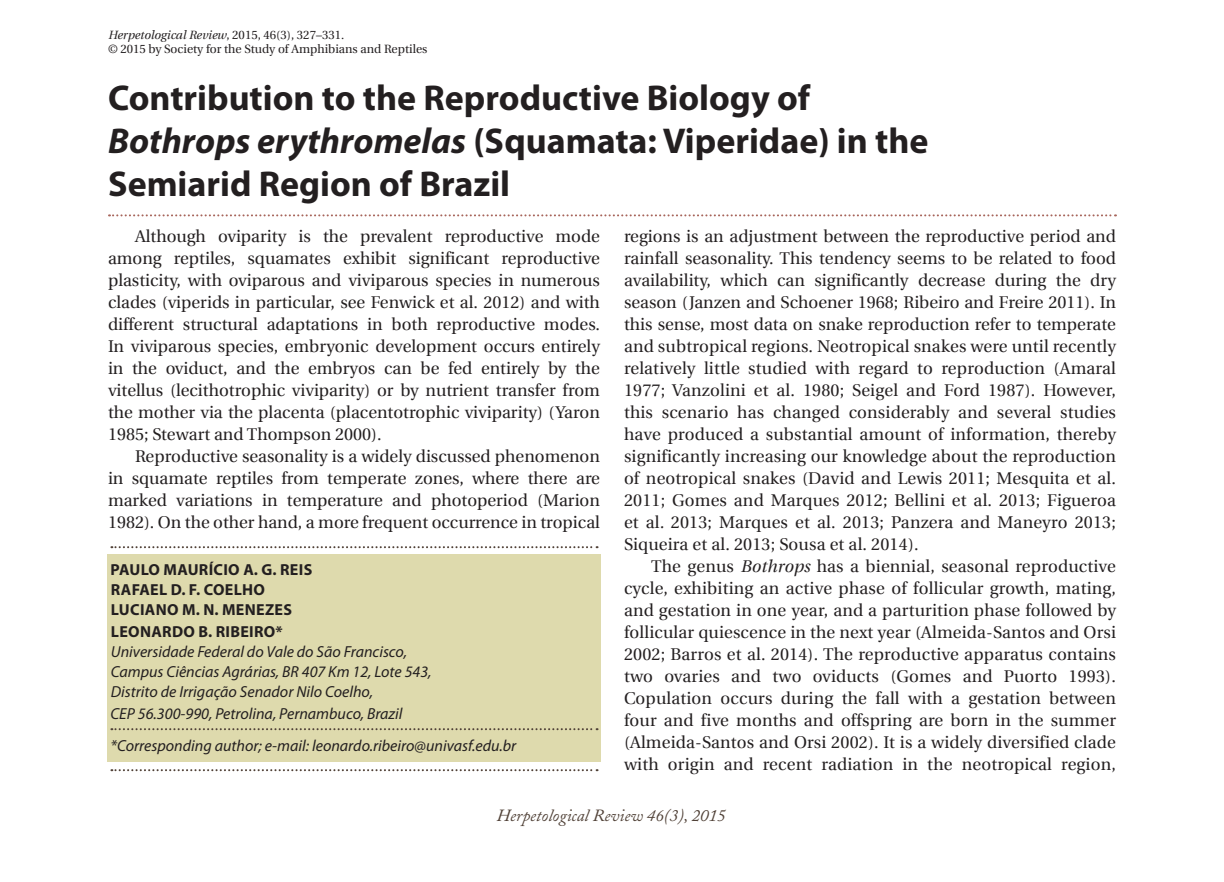
<style>
.page{position:relative;width:1224px;height:882px;background:#fff}
.page>*{position:absolute;margin:0;border:0;box-sizing:border-box;transform-origin:0 0}
.Article_title{font:700 36px/43px "Myriad Pro";color:#231f20}
.t1{font:17px/22px "Utopia";color:#231f20;text-align:justify}
.t2{font:italic 17px "Adobe Caslon";color:#504137}
.author_line_lower{font:italic 16px "Myriad Pro";color:#231f20}
.author_line_upper{font:700 16px "Myriad Pro";letter-spacing:.02em;color:#231f20}
.author_line__middle{font:italic 16px "Myriad Pro";color:#231f20}
.t3{font:12px "Utopia";color:#231f20}
.t4{font:italic 12px "Utopia";color:#231f20}
.s1{font-style:normal}
.s2{font-style:italic}
.s3{font-style:inherit}
</style>
<div class="page">
<svg style="left:109px;top:214px;width:1007px;height:2px"></svg>
<div style="left:107px;top:555px;width:494px;height:207px;background:#dedaad"></div>
<svg style="left:111px;top:546px;width:487px;height:2px"></svg>
<svg style="left:111px;top:728px;width:487px;height:2px"></svg>
<svg style="left:111px;top:769px;width:487px;height:2px"></svg>
<p class="t4" style="left:108px;top:28px;width:238px">Herpetological Review<span class="s1">, 2015, 46(3), 327–331.</span></p>
<p class="t3" style="left:108px;top:42px;width:321px">© 2015 by Society for the Study of Amphibians and Reptiles</p>
<p class="Article_title" style="left:108px;top:76px;width:822px">Contribution to the Reproductive Biology of<br><span class="s2">Bothrops erythromelas</span> (Squamata: Viperidae) in the<br>Semiarid Region of Brazil</p>
<p class="t1" style="left:108px;top:226px;width:494px;text-indent:27px">Although oviparity is the prevalent reproductive mode among reptiles, squamates exhibit significant reproductive plasticity, with oviparous and viviparous species in numerous clades (viperids in particular, see Fenwick et al. 2012) and with different structural adaptations in both reproductive modes.<br>In viviparous species, embryonic development occurs entirely in the oviduct, and the embryos can be fed entirely by the vitellus (lecithotrophic viviparity) or by nutrient transfer from the mother via the placenta (placentotrophic viviparity) (Yaron 1985; Stewart and Thompson 2000).</p>
<p class="t1" style="left:108px;top:446px;width:494px;text-indent:27px">Reproductive seasonality is a widely discussed phenomenon in squamate reptiles from temperate zones, where there are marked variations in temperature and photoperiod (Marion 1982). On the other hand, a more frequent occurrence in tropical</p>
<p class="t1" style="left:624px;top:226px;width:494px">regions is an adjustment between the reproductive period and rainfall seasonality. This tendency seems to be related to food availability, which can significantly decrease during the dry season (Janzen and Schoener 1968; Ribeiro and Freire 2011). In this sense, most data on snake reproduction refer to temperate and subtropical regions. Neotropical snakes were until recently relatively little studied with regard to reproduction (Amaral 1977; Vanzolini et al. 1980; Seigel and Ford 1987). However, this scenario has changed considerably and several studies have produced a substantial amount of information, thereby significantly increasing our knowledge about the reproduction of neotropical snakes (David and Lewis 2011; Mesquita et al.<br>2011; Gomes and Marques 2012; Bellini et al. 2013; Figueroa et al<span class="s2">.</span> 2013; Marques et al. 2013; Panzera and Maneyro 2013; Siqueira et al. 2013; Sousa et al. 2014).</p>
<p class="t1" style="left:624px;top:556px;width:494px;text-indent:27px">The genus <span class="s2">Bothrops</span> has a biennial, seasonal reproductive cycle, exhibiting an active phase of follicular growth, mating, and gestation in one year, and a parturition phase followed by follicular quiescence in the next year (Almeida-Santos and Orsi <span class="s3">2002;</span> Barros et al<span class="s3">. 2014</span>). The reproductive apparatus contains two ovaries and two oviducts (Gomes and Puorto 1993).<br>Copulation occurs during the fall with a gestation between four and five months and offspring are born in the summer (Almeida-Santos and Orsi 2002). It is a widely diversified clade with origin and recent radiation in the neotropical region,</p>
<p class="author_line_upper" style="left:111px;top:559px;width:203px">PAULO MAURÍCIO A. G. REIS</p>
<p class="author_line_upper" style="left:111px;top:579px;width:156px">RAFAEL D. F. COELHO</p>
<p class="author_line_upper" style="left:111px;top:599px;width:183px">LUCIANO M. N. MENEZES</p>
<p class="author_line_upper" style="left:111px;top:621px;width:173px">LEONARDO B. RIBEIRO*</p>
<p class="author_line_lower" style="left:111px;top:642px;width:298px">Universidade Federal do Vale do São Francisco,</p>
<p class="author_line_lower" style="left:111px;top:662px;width:322px">Campus Ciências Agrárias, BR 407 Km 12, Lote 543,</p>
<p class="author_line_lower" style="left:111px;top:682px;width:264px">Distrito de Irrigação Senador Nilo Coelho,</p>
<p class="author_line__middle" style="left:110px;top:704px;width:294px">CEP 56.300-990, Petrolina, Pernambuco, Brazil</p>
<p class="author_line_lower" style="left:110px;top:736px;width:407px">*Corresponding author; e-mail: leonardo.ribeiro@univasf.edu.br</p>
<p class="t2" style="left:497px;top:806px;width:230px">Herpetological Review 46(3), 2015</p>
</div>
